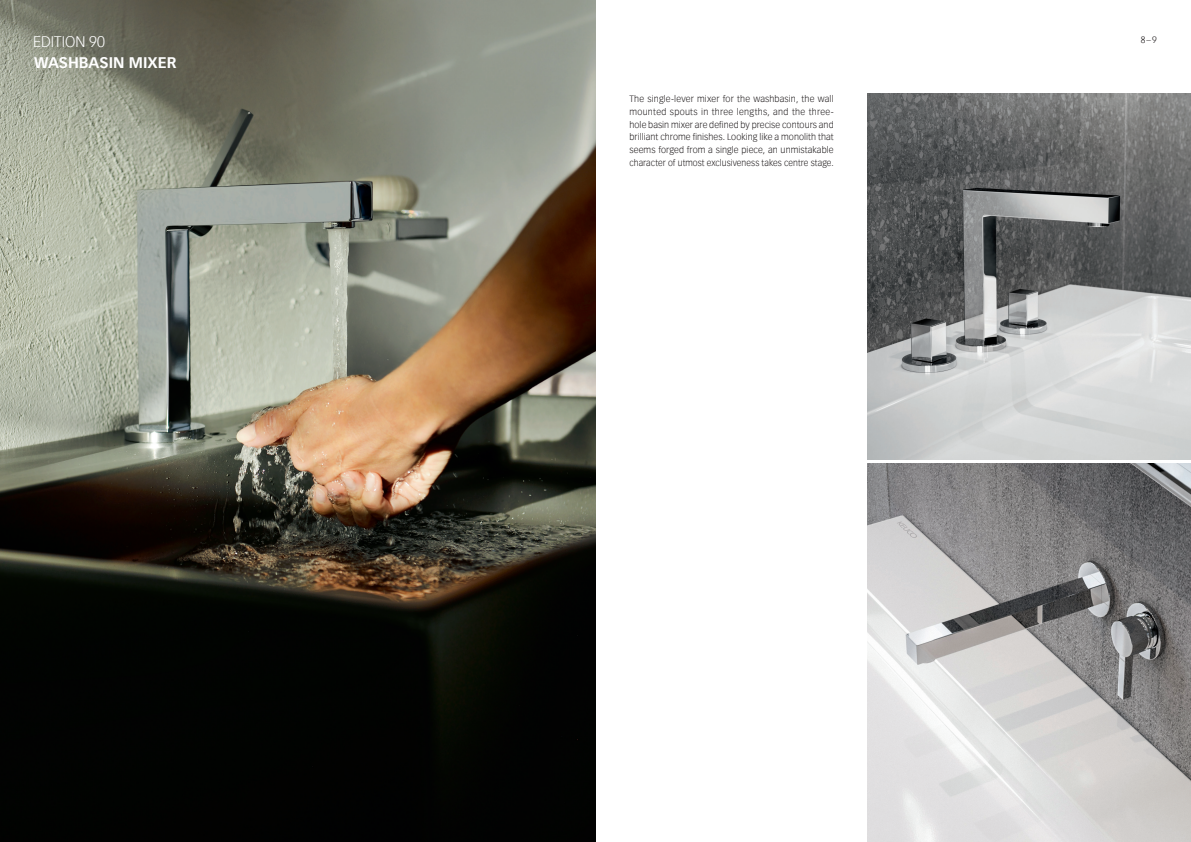
<style>
.page{position:relative;width:1191px;height:842px;background:#fff}
.page>*{position:absolute;margin:0;border:0;box-sizing:border-box;transform-origin:0 0}
.t1{font:700 15px "Vectora Com";color:#fff}
.t2{font:300 15px "Vectora Com";color:#fff}
.t3{font:300 9px/12.8px "Vectora Com";letter-spacing:.005em;color:#231f20;text-align:justify}
</style>
<div class="page">
<img style="left:0;top:0;width:595px;height:842px">
<img style="left:867px;top:463px;width:324px;height:379px">
<img style="left:867px;top:94px;width:324px;height:365px">
<h1 class="t2" style="left:33px;top:32px;width:73px">EDITION 90</h1>
<h1 class="t1" style="left:34px;top:54px;width:144px">WASHBASIN MIXER</h1>
<p class="t3" style="left:629px;top:92px;width:206px">The single-lever mixer for the washbasin, the wall mounted spouts in three lengths, and the three&shy;hole basin mixer are defined by precise contours and brilliant chrome finishes. Looking like a monolith that seems forged from a single piece, an unmistakable character of utmost exclusiveness takes centre stage.</p>
<p class="t3" style="left:1140px;top:33px;width:18px">8–9</p>
</div>
